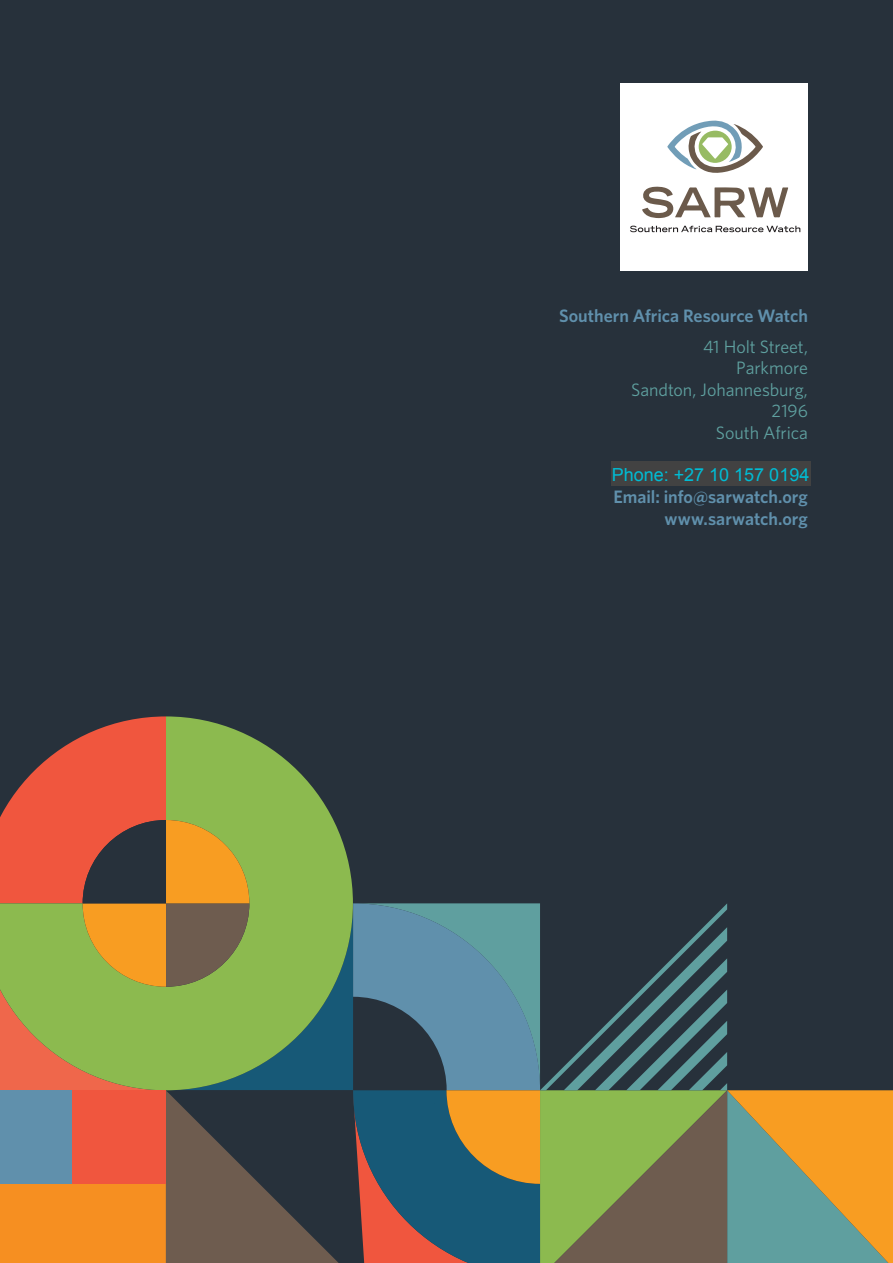
<style>
.page{position:relative;width:893px;height:1263px;background:#27313b}
.page>*{position:absolute;margin:0;border:0;box-sizing:border-box;transform-origin:0 0}
.t1{font:600 18px/21.6px "Whitney";color:#6090ac;text-align:right}
.t2{font:18px/21.6px "Whitney";letter-spacing:-.005em;color:#5fa1a0;text-align:right}
.t3{font:18px "Arial";color:#00bcd4}
</style>
<div class="page">
<svg style="left:0;top:716px;width:893px;height:547px"></svg>
<div style="left:620px;top:83px;width:188px;height:188px;background:#fff"></div>
<svg style="left:667px;top:120px;width:96px;height:53px"></svg>
<svg style="left:642px;top:187px;width:146px;height:31px"></svg>
<svg style="left:630px;top:226px;width:170px;height:6px"></svg>
<div style="left:611px;top:462px;width:200px;height:24px;background:#424242"></div>
<p class="t1" style="left:559px;top:305px;width:250px">Southern Africa Resource Watch</p>
<p class="t2" style="left:631px;top:335px;width:178px">41 Holt Street,<br>Parkmore<br>Sandton, Johannesburg,<br>2196<br>South Africa</p>
<p class="t1" style="left:613px;top:464px;width:196px">Phone: +27 1 745 4572<br>Email: info@sarwatch.org www.sarwatch.org</p>
<p class="t3" style="left:612px;top:464px;width:199px">Phone: +27 10 157 0194</p>
</div>
